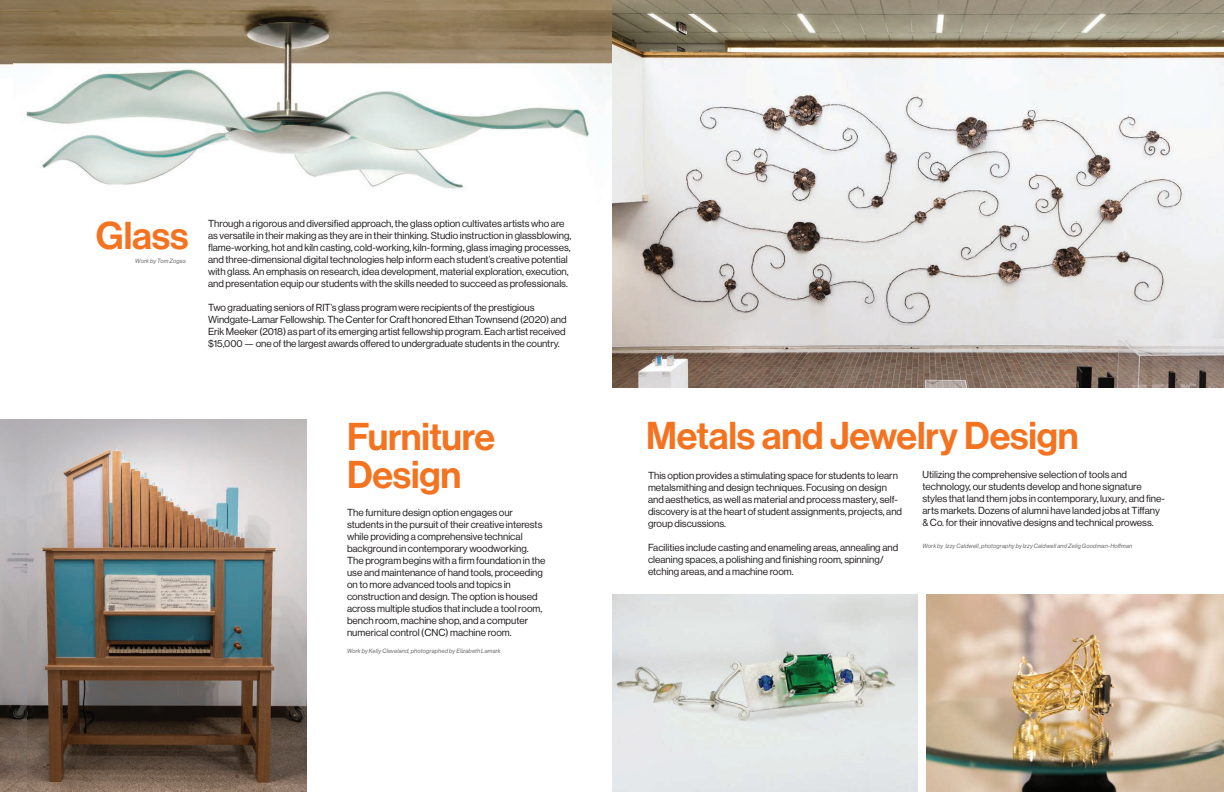
<style>
.page{position:relative;width:1224px;height:792px;background:#fff}
.page>*{position:absolute;margin:0;border:0;box-sizing:border-box;transform-origin:0 0}
.t1{font:38px/38px "N Haas Grotesk DS Pro 65 Md";letter-spacing:-.005em;color:#f47321}
.t2{font:10px/12px "N Haas Grotesk DS Pro 55 Rg";color:#221d1e}
.t3{font:6px "N Haas Grotesk DS Pro 56 It";letter-spacing:.03em;color:#636366}
</style>
<div class="page">
<img style="left:0;top:420px;width:27px;height:372px">
<img style="left:27px;top:420px;width:280px;height:372px">
<img style="left:0;top:0;width:14px;height:65px">
<img style="left:14px;top:0;width:598px;height:191px">
<img style="left:612px;top:595px;width:612px;height:197px">
<img style="left:612px;top:0;width:612px;height:388px">
<div style="left:918px;top:563px;width:8px;height:229px;background:#fff"></div>
<p class="t1" style="left:96px;top:217px;width:94px">Glass</p>
<p class="t2" style="left:208px;top:218px;width:365px">Through a rigorous and diversified approach, the glass option cultivates artists who are as versatile in their making as they are in their thinking. Studio instruction in glassblowing, flame-working, hot and kiln casting, cold-working, kiln-forming, glass imaging processes, and three-dimensional digital technologies help inform each student’s creative potential with glass. An emphasis on research, idea development, material exploration, execution, and presentation equip our students with the skills needed to succeed as professionals.</p>
<p class="t2" style="left:208px;top:302px;width:360px">Two graduating seniors of RIT’s glass program were recipients of the prestigious Windgate-Lamar Fellowship. The Center for Craft honored Ethan Townsend (2020) and Erik Meeker (2018) as part of its emerging artist fellowship program. Each artist received $15,000 — one of the largest awards offered to undergraduate students in the country.</p>
<p class="t3" style="left:135px;top:257px;width:52px">Work by Tom Zogas</p>
<p class="t1" style="left:347px;top:419px;width:150px">Furniture<br>Design</p>
<p class="t2" style="left:347px;top:507px;width:200px">The furniture design option engages our students in the pursuit of their creative interests while providing a comprehensive technical background in contemporary woodworking.<br>The program begins with a firm foundation in the use and maintenance of hand tools, proceeding on to more advanced tools and topics in construction and design. The option is housed across multiple studios that include a tool room, bench room, machine shop, and a computer numerical control (CNC) machine room.</p>
<p class="t3" style="left:347px;top:648px;width:155px">Work by Kelly Cleveland, photographed by Elizabeth Lamark</p>
<p class="t1" style="left:646px;top:417px;width:434px">Metals and Jewelry Design</p>
<p class="t2" style="left:648px;top:469px;width:256px">This option provides a stimulating space for students to learn metalsmithing and design techniques. Focusing on design and aesthetics, as well as material and process mastery, self&shy;discovery is at the heart of student assignments, projects, and group discussions.</p>
<p class="t2" style="left:648px;top:541px;width:252px">Facilities include casting and enameling areas, annealing and cleaning spaces, a polishing and finishing room, spinning/ etching areas, and a machine room.</p>
<p class="t2" style="left:922px;top:469px;width:244px">Utilizing the comprehensive selection of tools and technology, our students develop and hone signature styles that land them jobs in contemporary, luxury, and fine&shy;arts markets. Dozens of alumni have landed jobs at Tiffany &amp; Co. for their innovative designs and technical prowess.</p>
<p class="t3" style="left:923px;top:542px;width:211px">Work by Izzy Caldwell, photography by Izzy Caldwell and Zelig Goodman-Hoffman</p>
</div>
